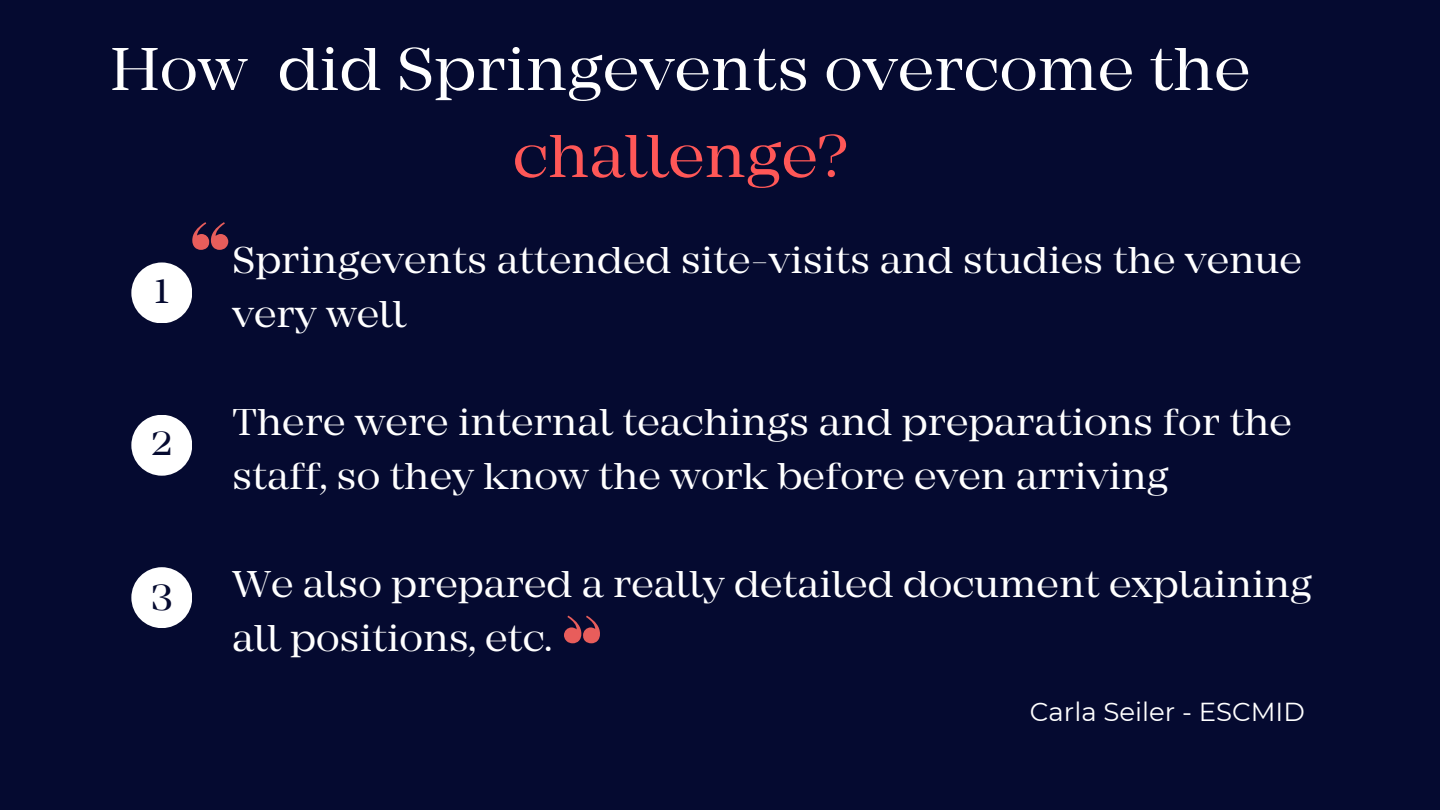
<style>
.page{position:relative;width:1440px;height:810px;background:#050a30}
.page>*{position:absolute;margin:0;border:0;box-sizing:border-box;transform-origin:0 0}
.t1{font:62.7px/87px "Mirador Book DEMO";color:#fff;text-align:center}
.t2{font:40px "Mirador Book DEMO";color:#050a30}
.t3{font:38.8px/54px "Mirador Book DEMO";color:#fff}
.t4{font:26px "Montserrat";color:#fff}
.s1{color:#ff5757}
</style>
<div class="page">
<div style="left:131px;top:262px;width:61px;height:61px;background:#fff;border-radius:50%"></div>
<div style="left:131px;top:415px;width:61px;height:61px;background:#fff;border-radius:50%"></div>
<div style="left:131px;top:567px;width:61px;height:61px;background:#fff;border-radius:50%"></div>
<svg style="left:192px;top:222px;width:36px;height:28px"></svg>
<svg style="left:564px;top:616px;width:36px;height:27px"></svg>
<p class="t1" style="left:110px;top:31px;width:1142px">How did Springevents overcome the <span class="s1">challenge?</span></p>
<p class="t2" style="left:154px;top:269px;width:16px">1</p>
<p class="t2" style="left:151px;top:421px;width:23px">2</p>
<p class="t2" style="left:151px;top:574px;width:23px">3</p>
<p class="t3" style="left:232px;top:237px;width:1071px">Springevents attended site-visits and studies the venue very well</p>
<p class="t3" style="left:232px;top:399px;width:1062px">There were internal teachings and preparations for the staff, so they know the work before even arriving</p>
<p class="t3" style="left:232px;top:561px;width:1082px">We also prepared a really detailed document explaining all positions, etc.</p>
<p class="t4" style="left:1030px;top:696px;width:277px">Carla Seiler - ESCMID</p>
</div>
